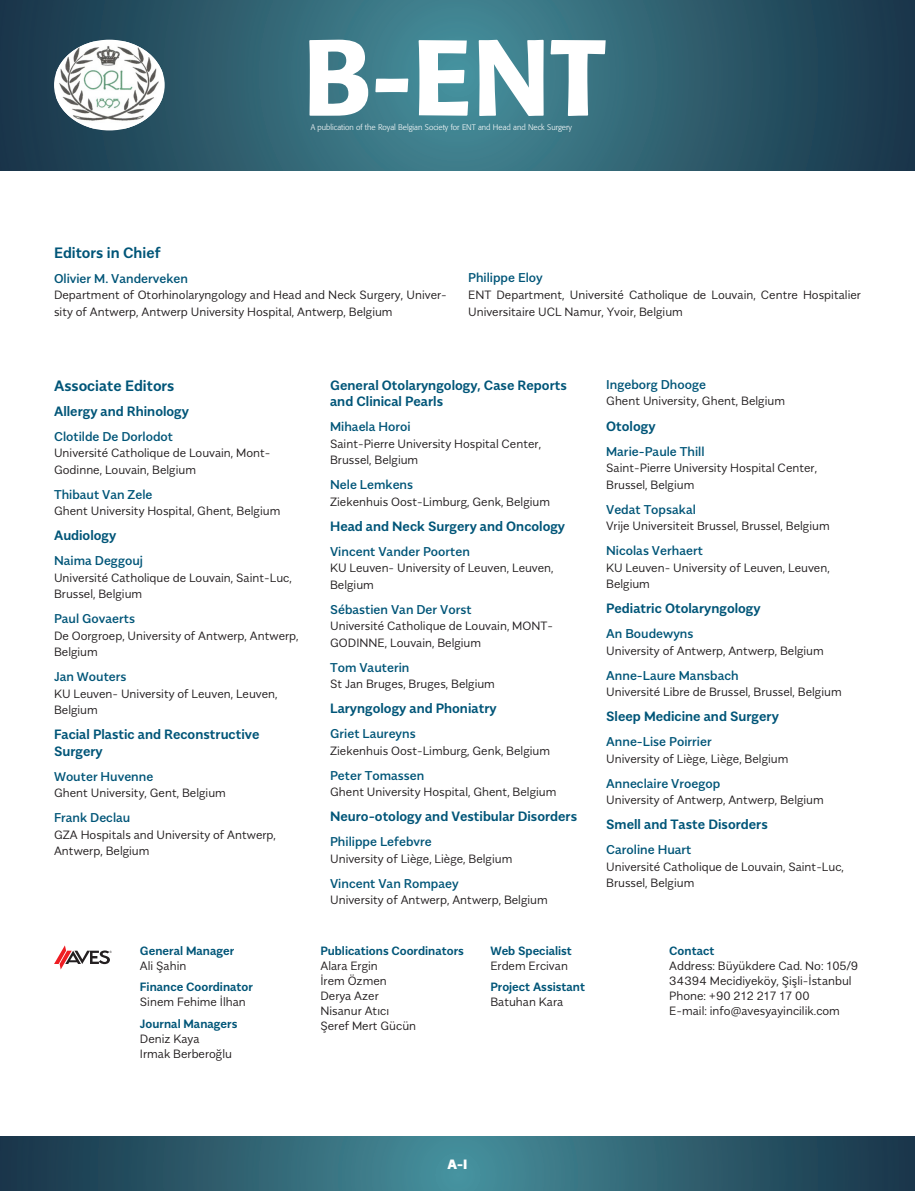
<style>
.page{position:relative;width:915px;height:1191px;background:#fff}
.page>*{position:absolute;margin:0;border:0;box-sizing:border-box;transform-origin:0 0}
.t1{font:600 15px "Alergia Normal";color:#005578}
.t2{font:600 13.5px/16.5px "Alergia Normal";color:#005578}
.t3{font:900 13.5px "Alergia Normal";color:#fff}
.t4{font:500 12.75px "Alergia Normal";color:#005578}
.t5{font:300 12px/16.5px "Alergia Normal";color:#231f20}
.t6{font:600 12px "Alergia Normal";color:#005578}
.t7{font:7.95px "Formata Light Tr";color:#fff}
</style>
<div class="page">
<svg style="left:0;top:0;width:914px;height:170px;background:#2c5a6b"></svg>
<svg style="left:0;top:1137px;width:914px;height:54px;background:#2f6070"></svg>
<svg style="left:309px;top:40px;width:296px;height:76px"></svg>
<img style="left:56px;top:42px;width:107px;height:87px">
<svg style="left:54px;top:945px;width:58px;height:24px"></svg>
<p class="t7" style="left:310px;top:123px;width:263px">A publication of the Royal Belgian Society for ENT and Head and Neck Surgery</p>
<p class="t1" style="left:54px;top:241px;width:108px">Editors in Chief</p>
<p class="t4" style="left:54px;top:268px;width:135px">Olivier M. Vanderveken</p>
<p class="t5" style="left:54px;top:286px;width:394px">Department of Otorhinolaryngology and Head and Neck Surgery, Univer&shy;sity of Antwerp, Antwerp University Hospital, Antwerp, Belgium</p>
<p class="t4" style="left:468px;top:267px;width:76px">Philippe Eloy</p>
<p class="t5" style="left:468px;top:285px;width:394px;line-height:17.1px">ENT Department, Université Catholique de Louvain, Centre Hospitalier<br>Universitaire UCL Namur, Yvoir, Belgium</p>
<p class="t1" style="left:54px;top:374px;width:122px">Associate Editors</p>
<p class="t2" style="left:54px;top:401px;width:136px">Allergy and Rhinology</p>
<p class="t4" style="left:54px;top:426px;width:121px">Clotilde De Dorlodot</p>
<p class="t5" style="left:54px;top:444px;width:218px">Université Catholique de Louvain, Mont-<br>Godinne, Louvain, Belgium</p>
<p class="t4" style="left:54px;top:484px;width:100px">Thibaut Van Zele</p>
<p class="t5" style="left:54px;top:502px;width:228px">Ghent University Hospital, Ghent, Belgium</p>
<p class="t2" style="left:54px;top:526px;width:64px">Audiology</p>
<p class="t4" style="left:54px;top:551px;width:90px">Naima Deggouj</p>
<p class="t5" style="left:54px;top:568px;width:239px">Université Catholique de Louvain, Saint-Luc,<br>Brussel, Belgium</p>
<p class="t4" style="left:54px;top:609px;width:83px">Paul Govaerts</p>
<p class="t5" style="left:54px;top:626px;width:246px">De Oorgroep, University of Antwerp, Antwerp,<br>Belgium</p>
<p class="t4" style="left:54px;top:667px;width:74px">Jan Wouters</p>
<p class="t5" style="left:54px;top:684px;width:225px">KU Leuven- University of Leuven, Leuven,<br>Belgium</p>
<p class="t2" style="left:54px;top:725px;width:207px">Facial Plastic and Reconstructive<br>Surgery</p>
<p class="t4" style="left:54px;top:766px;width:101px">Wouter Huvenne</p>
<p class="t5" style="left:54px;top:784px;width:173px">Ghent University, Gent, Belgium</p>
<p class="t4" style="left:54px;top:808px;width:78px">Frank Declau</p>
<p class="t5" style="left:54px;top:825px;width:223px">GZA Hospitals and University of Antwerp,<br>Antwerp, Belgium</p>
<p class="t6" style="left:140px;top:941px;width:96px">General Manager</p>
<p class="t5" style="left:140px;top:956px;width:48px">Ali Şahin</p>
<p class="t6" style="left:140px;top:977px;width:114px">Finance Coordinator</p>
<p class="t5" style="left:140px;top:993px;width:107px">Sinem Fehime İlhan</p>
<p class="t6" style="left:140px;top:1014px;width:99px">Journal Managers</p>
<p class="t5" style="left:140px;top:1030px;width:93px;line-height:15px">Deniz Kaya<br>Irmak Berberoğlu</p>
<p class="t2" style="left:330px;top:375px;width:238px">General Otolaryngology, Case Reports and Clinical Pearls</p>
<p class="t4" style="left:330px;top:417px;width:82px">Mihaela Horoi</p>
<p class="t5" style="left:330px;top:434px;width:212px">Saint-Pierre University Hospital Center,<br>Brussel, Belgium</p>
<p class="t4" style="left:330px;top:475px;width:85px">Nele Lemkens</p>
<p class="t5" style="left:330px;top:492px;width:221px">Ziekenhuis Oost-Limburg, Genk, Belgium</p>
<p class="t2" style="left:330px;top:516px;width:236px">Head and Neck Surgery and Oncology</p>
<p class="t4" style="left:330px;top:541px;width:141px">Vincent Vander Poorten</p>
<p class="t5" style="left:330px;top:559px;width:225px">KU Leuven- University of Leuven, Leuven,<br>Belgium</p>
<p class="t4" style="left:330px;top:599px;width:143px">Sébastien Van Der Vorst</p>
<p class="t5" style="left:330px;top:617px;width:224px">Université Catholique de Louvain, MONT-<br>GODINNE, Louvain, Belgium</p>
<p class="t4" style="left:330px;top:657px;width:81px">Tom Vauterin</p>
<p class="t5" style="left:330px;top:675px;width:166px">St Jan Bruges, Bruges, Belgium</p>
<p class="t2" style="left:330px;top:699px;width:168px">Laryngology and Phoniatry</p>
<p class="t4" style="left:330px;top:724px;width:87px">Griet Laureyns</p>
<p class="t5" style="left:330px;top:741px;width:221px">Ziekenhuis Oost-Limburg, Genk, Belgium</p>
<p class="t4" style="left:330px;top:765px;width:96px">Peter Tomassen</p>
<p class="t5" style="left:330px;top:783px;width:228px">Ghent University Hospital, Ghent, Belgium</p>
<p class="t2" style="left:330px;top:807px;width:248px">Neuro-otology and Vestibular Disorders</p>
<p class="t4" style="left:330px;top:832px;width:103px">Philippe Lefebvre</p>
<p class="t5" style="left:330px;top:849px;width:184px">University of Liège, Liège, Belgium</p>
<p class="t4" style="left:330px;top:873px;width:130px">Vincent Van Rompaey</p>
<p class="t5" style="left:330px;top:891px;width:219px">University of Antwerp, Antwerp, Belgium</p>
<p class="t4" style="left:606px;top:374px;width:101px">Ingeborg Dhooge</p>
<p class="t5" style="left:606px;top:392px;width:180px">Ghent University, Ghent, Belgium</p>
<p class="t2" style="left:606px;top:416px;width:51px">Otology</p>
<p class="t4" style="left:606px;top:441px;width:100px">Marie-Paule Thill</p>
<p class="t5" style="left:606px;top:458px;width:212px">Saint-Pierre University Hospital Center,<br>Brussel, Belgium</p>
<p class="t4" style="left:606px;top:499px;width:91px">Vedat Topsakal</p>
<p class="t5" style="left:606px;top:516px;width:225px">Vrije Universiteit Brussel, Brussel, Belgium</p>
<p class="t4" style="left:606px;top:540px;width:98px">Nicolas Verhaert</p>
<p class="t5" style="left:606px;top:558px;width:225px">KU Leuven- University of Leuven, Leuven,<br>Belgium</p>
<p class="t2" style="left:606px;top:599px;width:156px">Pediatric Otolaryngology</p>
<p class="t4" style="left:606px;top:623px;width:89px">An Boudewyns</p>
<p class="t5" style="left:606px;top:641px;width:219px">University of Antwerp, Antwerp, Belgium</p>
<p class="t4" style="left:606px;top:665px;width:134px">Anne-Laure Mansbach</p>
<p class="t5" style="left:606px;top:682px;width:237px">Université Libre de Brussel, Brussel, Belgium</p>
<p class="t2" style="left:606px;top:707px;width:174px">Sleep Medicine and Surgery</p>
<p class="t4" style="left:606px;top:731px;width:107px">Anne-Lise Poirrier</p>
<p class="t5" style="left:606px;top:749px;width:184px">University of Liège, Liège, Belgium</p>
<p class="t4" style="left:606px;top:773px;width:116px">Anneclaire Vroegop</p>
<p class="t5" style="left:606px;top:790px;width:219px">University of Antwerp, Antwerp, Belgium</p>
<p class="t2" style="left:606px;top:815px;width:163px">Smell and Taste Disorders</p>
<p class="t4" style="left:606px;top:839px;width:87px">Caroline Huart</p>
<p class="t5" style="left:606px;top:857px;width:239px">Université Catholique de Louvain, Saint-Luc,<br>Brussel, Belgium</p>
<p class="t6" style="left:320px;top:941px;width:145px">Publications Coordinators</p>
<p class="t5" style="left:320px;top:957px;width:97px;line-height:15px">Alara Ergin<br>İrem Özmen<br>Derya Azer<br>Nisanur Atıcı<br>Şeref Mert Gücün</p>
<p class="t6" style="left:490px;top:941px;width:83px">Web Specialist</p>
<p class="t5" style="left:490px;top:956px;width:79px">Erdem Ercivan</p>
<p class="t6" style="left:490px;top:977px;width:96px">Project Assistant</p>
<p class="t5" style="left:490px;top:993px;width:74px">Batuhan Kara</p>
<p class="t6" style="left:669px;top:941px;width:47px">Contact</p>
<p class="t5" style="left:669px;top:957px;width:190px;line-height:15px">Address: Büyükdere Cad. No: 105/9<br>34394 Mecidiyeköy, Şişli-İstanbul<br>Phone: +90 212 217 17 00<br>E-mail: info@avesyayincilik.com</p>
<p class="t3" style="left:447px;top:1153px;width:21px">A-I</p>
</div>
